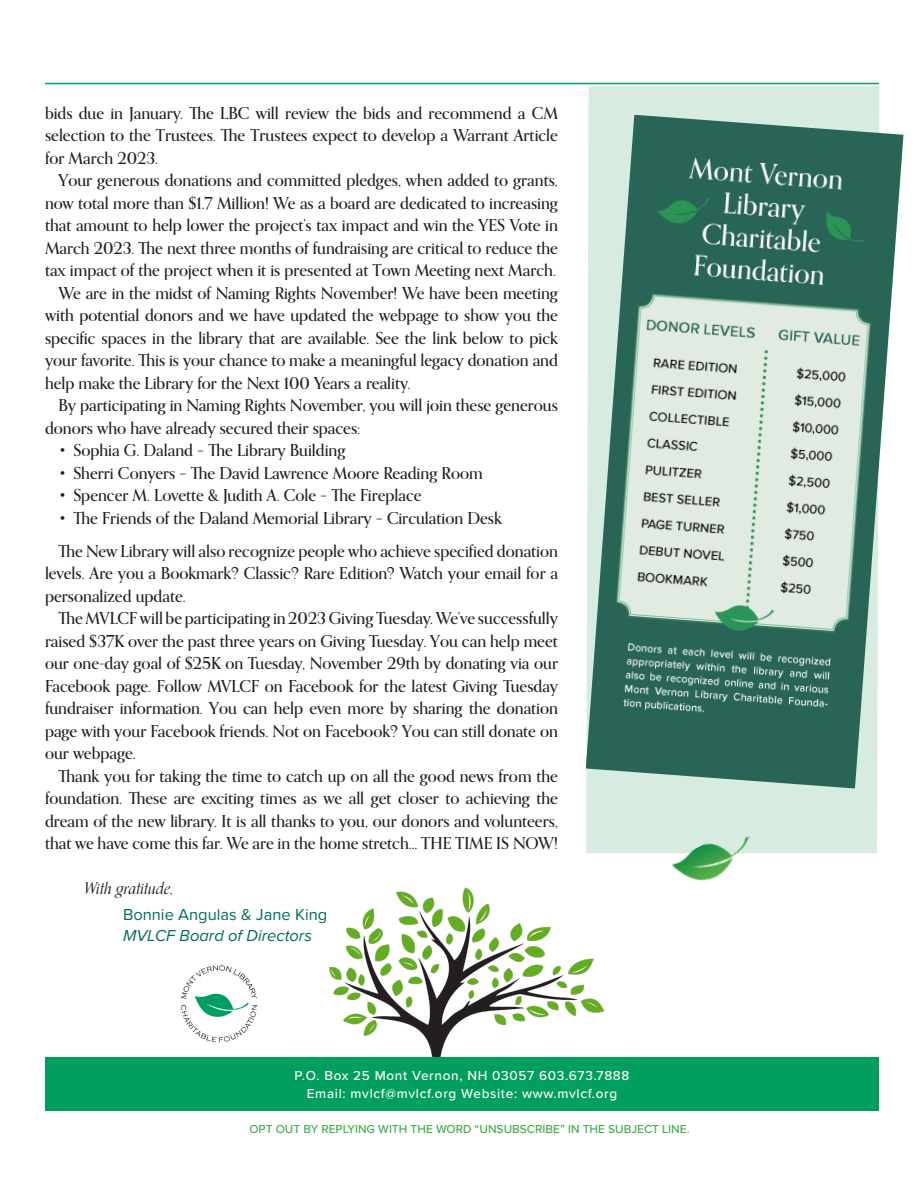
<style>
.page{position:relative;width:924px;height:1188px;background:#fff}
.page>*{position:absolute;margin:0;border:0;box-sizing:border-box;transform-origin:0 0}
.t1{font:500 16.5px/22.5px "Orpheus Pro";color:#231f20;text-align:justify}
.t2{font:16.5px "Proxima Nova";color:#006d5b}
.t3{font:italic 16.5px "Proxima Nova";color:#006d5b}
.t4{font:italic 16.5px "Orpheus Pro";color:#231f20}
.t5{font:500 13.5px "Proxima Nova";letter-spacing:.05em;color:#fff}
.Text{font:500 12px "Proxima Nova";color:#40ae49}
</style>
<div class="page">
<img style="left:329px;top:887px;width:275px;height:170px">
<div style="left:45px;top:1057px;width:834px;height:54px;background:#009f60"></div>
<hr style="left:45px;top:83px;width:834px;height:1px;background:#009f60">
<img style="left:181px;top:965px;width:77px;height:78px">
<div style="left:586px;top:86px;width:293px;height:767px;background:#d8ebe0"></div>
<img style="left:586px;top:115px;width:318px;height:674px">
<img style="left:670px;top:824px;width:89px;height:57px">
<p class="t1" style="left:45px;top:101px;width:515px">bids due in January. The LBC will review the bids and recommend a CM selection to the Trustees. The Trustees expect to develop a Warrant Article for March 2023.</p>
<p class="t1" style="left:45px;top:169px;width:515px;text-indent:14px">Your generous donations and committed pledges, when added to grants, now total more than $1.7 Million! We as a board are dedicated to increasing that amount to help lower the project’s tax impact and win the YES Vote in March 2023. The next three months of fundraising are critical to reduce the tax impact of the project when it is presented at Town Meeting next March.</p>
<p class="t1" style="left:45px;top:281px;width:515px;text-indent:14px">We are in the midst of Naming Rights November! We have been meeting with potential donors and we have updated the webpage to show you the specific spaces in the library that are available. See the link below to pick your favorite. This is your chance to make a meaningful legacy donation and help make the Library for the Next 100 Years a reality.</p>
<p class="t1" style="left:45px;top:394px;width:514px;text-indent:14px">By participating in Naming Rights November, you will join these generous donors who have already secured their spaces:</p>
<p class="t1" style="left:60px;top:439px;width:287px">• Sophia G. Daland – The Library Building</p>
<p class="t1" style="left:60px;top:461px;width:424px">• Sherri Conyers – The David Lawrence Moore Reading Room</p>
<p class="t1" style="left:60px;top:484px;width:363px">• Spencer M. Lovette &amp; Judith A. Cole – The Fireplace</p>
<p class="t1" style="left:60px;top:506px;width:443px">• The Friends of the Daland Memorial Library – Circulation Desk</p>
<p class="t1" style="left:45px;top:539px;width:515px;text-indent:14px">The New Library will also recognize people who achieve specified donation levels. Are you a Bookmark? Classic? Rare Edition? Watch your email for a personalized update.</p>
<p class="t1" style="left:45px;top:607px;width:515px;text-indent:14px">The MVLCF will be participating in 2023 Giving Tuesday. We’ve successfully raised $37K over the past three years on Giving Tuesday. You can help meet our one-day goal of $25K on Tuesday, November 29th by donating via our Facebook page. Follow MVLCF on Facebook for the latest Giving Tuesday fundraiser information. You can help even more by sharing the donation page with your Facebook friends. Not on Facebook? You can still donate on our webpage.</p>
<p class="t1" style="left:45px;top:764px;width:515px;text-indent:14px">Thank you for taking the time to catch up on all the good news from the foundation. These are exciting times as we all get closer to achieving the dream of the new library. It is all thanks to you, our donors and volunteers, that we have come this far. We are in the home stretch… THE TIME IS NOW!</p>
<p class="t4" style="left:84px;top:875px;width:91px">With gratitude,</p>
<p class="t2" style="left:123px;top:902px;width:206px">Bonnie Angulas &amp; Jane King</p>
<p class="t3" style="left:123px;top:923px;width:191px">MVLCF Board of Directors</p>
<p class="t5" style="left:294px;top:1066px;width:337px">P.O. Box 25 Mont Vernon, NH 03057 603.673.7888</p>
<p class="t5" style="left:307px;top:1084px;width:312px">Email: mvlcf@mvlcf.org Website: www.mvlcf.org</p>
<p class="Text" style="left:249px;top:1120px;width:442px">OPT OUT BY REPLYING WITH THE WORD “UNSUBSCRIBE” IN THE SUBJECT LINE.</p>
</div>
